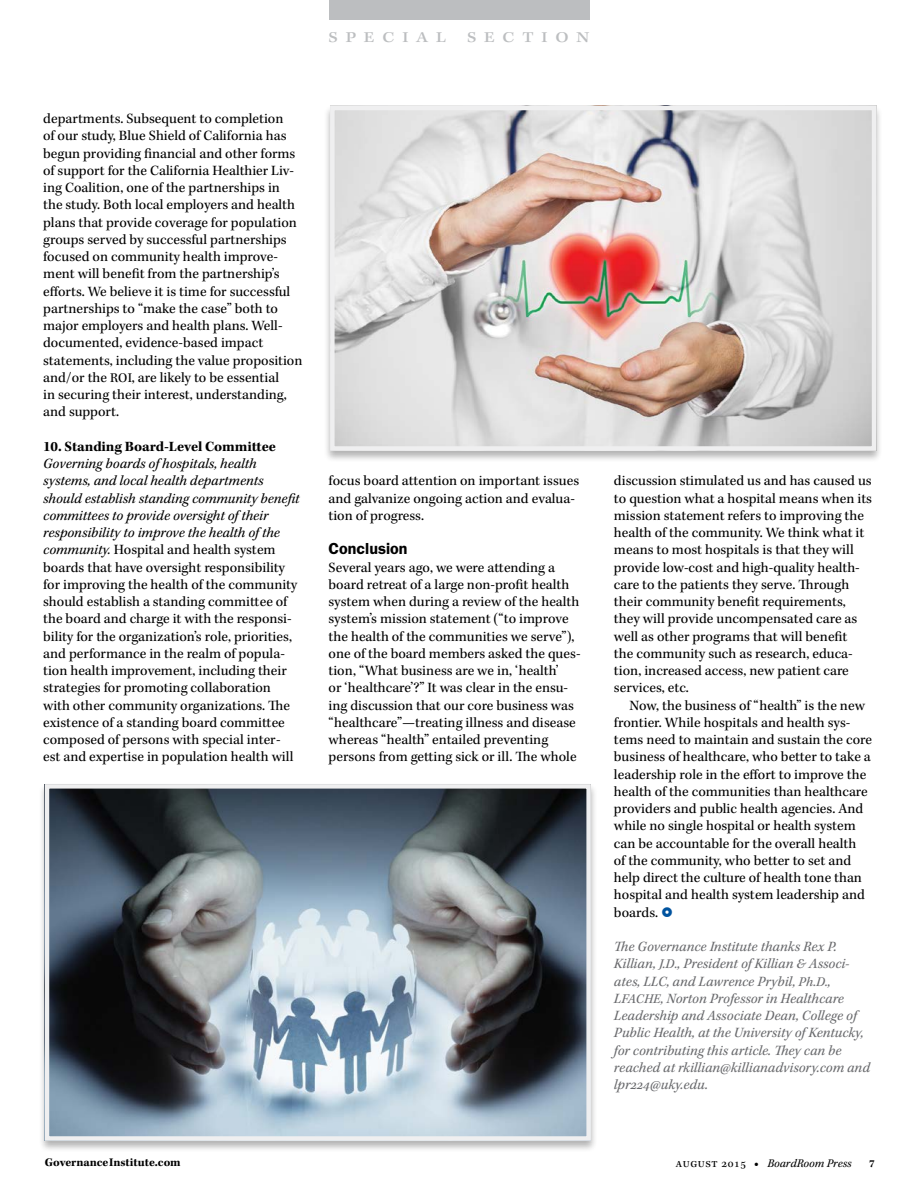
<style>
.page{position:relative;width:918px;height:1188px;background:#fff}
.page>*{position:absolute;margin:0;border:0;box-sizing:border-box;transform-origin:0 0}
.t1{font:600 16.05px "ITC Franklin Gothic Std";color:#000}
.t2{font:15px "Kepler Std Medium Ext Capt";letter-spacing:.515em;color:#bcbec0}
.body-no-indent{font:14.55px/17.2px "Kepler Std";color:#000}
.body{font:14.55px/17.2px "Kepler Std";color:#000}
.Endnote{font:italic 14.55px/17.2px "Kepler Std";letter-spacing:.01em;color:#696a6d}
.t3{font:700 14.55px "Kepler Std";letter-spacing:-.005em;color:#000}
.t4{font:italic 12px "Kepler Std";color:#000}
.t5{font:700 12px "Kepler Std";color:#000}
.t6{font:700 10.95px "Kepler Std";color:#000}
.s1{font-size:13.65px}
.s2{font-style:italic}
.s3{font-style:normal}
.s4{font-weight:900;font-style:normal}
</style>
<div class="page">
<div style="left:329px;top:0;width:260px;height:19px;background:#bcbec0"></div>
<div style="left:324px;top:104px;width:559px;height:358px;background:#000;opacity:.3"></div>
<img style="left:335px;top:111px;width:536px;height:335px">
<div style="left:330px;top:106px;width:546px;height:345px;border:4px solid #efeff0"></div>
<div style="left:38px;top:783px;width:560px;height:370px;background:#000;opacity:.3"></div>
<img style="left:50px;top:789px;width:536px;height:347px">
<div style="left:45px;top:784px;width:546px;height:357px;border:4px solid #efeff0"></div>
<p class="t2" style="left:329px;top:28px;width:119px">SPECIAL</p>
<p class="t2" style="left:467px;top:28px;width:124px">SECTION</p>
<p class="body-no-indent" style="left:43px;top:110px;width:261px">departments. Subsequent to completion<br>of our study, Blue Shield of California has begun providing financial and other forms of support for the California Healthier Liv&shy;ing Coalition, one of the partnerships in the study. Both local employers and health plans that provide coverage for population groups served by successful partnerships focused on community health improve&shy;ment will benefit from the partnership’s efforts. We believe it is time for successful partnerships to “make the case” both to major employers and health plans. Well&shy;documented, evidence-based impact statements, including the value proposition and/or the <span class="s1">ROI</span>, are likely to be essential<br>in securing their interest, understanding, and support.</p>
<h3 class="t3" style="left:43px;top:438px;width:234px">10. Standing Board-Level Committee</h3>
<p class="body-no-indent" style="left:43px;top:455px;width:259px"><span class="s2">Governing boards of hospitals, health systems, and local health departments should establish standing community benefit committees to provide oversight of their responsibility to improve the health of the community.</span> Hospital and health system boards that have oversight responsibility for improving the health of the community should establish a standing committee of the board and charge it with the responsi&shy;bility for the organization’s role, priorities, and performance in the realm of popula&shy;tion health improvement, including their strategies for promoting collaboration with other community organizations. The existence of a standing board committee composed of persons with special inter&shy;est and expertise in population health will</p>
<p class="body-no-indent" style="left:329px;top:473px;width:252px">focus board attention on important issues and galvanize ongoing action and evalua&shy;tion of progress.</p>
<h2 class="t1" style="left:329px;top:539px;width:80px">Conclusion</h2>
<p class="body-no-indent" style="left:329px;top:559px;width:254px">Several years ago, we were attending a board retreat of a large non-profit health system when during a review of the health system’s mission statement (“to improve the health of the communities we serve”), one of the board members asked the ques&shy;tion, “What business are we in, ‘health’<br>or ‘healthcare’?” It was clear in the ensu&shy;ing discussion that our core business was “healthcare”—treating illness and disease whereas “health” entailed preventing persons from getting sick or ill. The whole</p>
<p class="body-no-indent" style="left:614px;top:473px;width:260px">discussion stimulated us and has caused us to question what a hospital means when its mission statement refers to improving the health of the community. We think what it means to most hospitals is that they will provide low-cost and high-quality health&shy;care to the patients they serve. Through their community benefit requirements, they will provide uncompensated care as well as other programs that will benefit<br>the community such as research, educa&shy;tion, increased access, new patient care services, etc.</p>
<p class="body" style="left:614px;top:697px;width:259px;text-indent:16px">Now, the business of “health” is the new frontier. While hospitals and health sys&shy;tems need to maintain and sustain the core business of healthcare, who better to take a leadership role in the effort to improve the health of the communities than healthcare providers and public health agencies. And while no single hospital or health system can be accountable for the overall health<br>of the community, who better to set and help direct the culture of health tone than hospital and health system leadership and boards.</p>
<p class="Endnote" style="left:614px;top:938px;width:258px">The Governance Institute thanks Rex P.<br>Killian, <span class="s1">J.D.</span>, President of Killian &amp; Associ&shy;ates, LLC, and Lawrence Prybil, <span class="s1">Ph.D.</span>, L<span class="s1">FACHE</span>, Norton Professor in Healthcare Leadership and Associate Dean, College of Public Health, at the University of Kentucky, for contributing this article. They can be reached at rkillian@killianadvisory.com and lpr224@uky.edu.</p>
<p class="t5" style="left:45px;top:1156px;width:138px">GovernanceInstitute.com</p>
<p class="t4" style="left:676px;top:1156px;width:177px"><span class="s3">august 2015</span> <span class="s4">•</span> BoardRoom Press</p>
<p class="t6" style="left:869px;top:1157px;width:7px">7</p>
</div>
